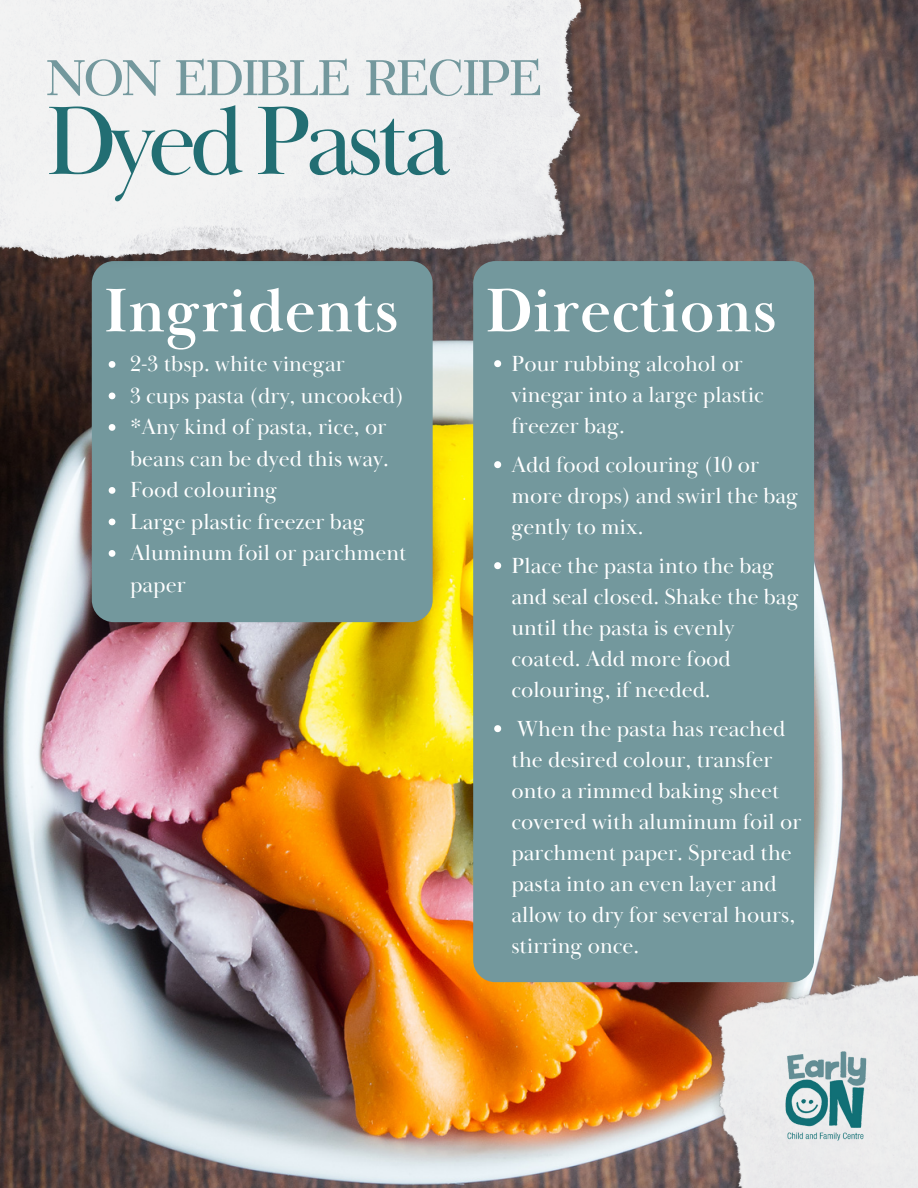
<style>
.page{position:relative;width:918px;height:1188px;background:#fff}
.page>*{position:absolute;margin:0;border:0;box-sizing:border-box;transform-origin:0 0}
.t1{font:100.5px "Baskerville Display PT";letter-spacing:-.07em;color:#226e73}
.t2{font:700 63.75px "Baskerville Display PT";color:#fff}
.t3{font:62.4px "TT Tsars C";letter-spacing:-.07em;color:#73989d}
.t4{font:22.5px/31px "Baskerville Display PT";color:#fff}
</style>
<div class="page">
<img style="left:0;top:0;width:918px;height:1188px">
<div style="left:92px;top:261px;width:341px;height:361px;background:#73989d;border-radius:22px"></div>
<img style="left:0;top:0;width:615px;height:274px">
<div style="left:473px;top:261px;width:341px;height:721px;background:#73989d;border-radius:22px"></div>
<img style="left:675px;top:912px;width:243px;height:276px">
<img style="left:764px;top:1034px;width:125px;height:125px">
<svg style="left:109px;top:361px;width:6px;height:7px"></svg>
<svg style="left:109px;top:393px;width:6px;height:6px"></svg>
<svg style="left:109px;top:424px;width:6px;height:7px"></svg>
<svg style="left:109px;top:487px;width:6px;height:7px"></svg>
<svg style="left:109px;top:519px;width:6px;height:6px"></svg>
<svg style="left:109px;top:550px;width:6px;height:7px"></svg>
<svg style="left:494px;top:360px;width:7px;height:7px"></svg>
<svg style="left:494px;top:461px;width:7px;height:7px"></svg>
<svg style="left:494px;top:562px;width:7px;height:7px"></svg>
<svg style="left:494px;top:725px;width:7px;height:7px"></svg>
<p class="t3" style="left:45px;top:39px;width:500px">NON EDIBLE RECIPE</p>
<p class="t1" style="left:45px;top:80px;width:407px">Dyed Pasta</p>
<p class="t2" style="left:104px;top:272px;width:296px">Ingridents</p>
<p class="t4" style="left:130px;top:349px;width:216px">2-3 tbsp. white vinegar</p>
<p class="t4" style="left:130px;top:381px;width:276px">3 cups pasta (dry, uncooked)</p>
<p class="t4" style="left:130px;top:412px;width:260px;line-height:31.5px">*Any kind of pasta, rice, or beans can be dyed this way.</p>
<p class="t4" style="left:130px;top:475px;width:149px">Food colouring</p>
<p class="t4" style="left:130px;top:507px;width:236px">Large plastic freezer bag</p>
<p class="t4" style="left:130px;top:538px;width:278px;line-height:31.5px">Aluminum foil or parchment paper</p>
<p class="t2" style="left:485px;top:272px;width:293px">Directions</p>
<p class="t4" style="left:511px;top:349px;width:254px">Pour rubbing alcohol or vinegar into a large plastic freezer bag.</p>
<p class="t4" style="left:511px;top:450px;width:289px">Add food colouring (10 or more drops) and swirl the bag gently to mix.</p>
<p class="t4" style="left:511px;top:551px;width:289px">Place the pasta into the bag and seal closed. Shake the bag until the pasta is evenly coated. Add more food colouring, if needed.</p>
<p class="t4" style="left:511px;top:714px;width:292px">When the pasta has reached the desired colour, transfer onto a rimmed baking sheet covered with aluminum foil or parchment paper. Spread the pasta into an even layer and allow to dry for several hours, stirring once.</p>
</div>
